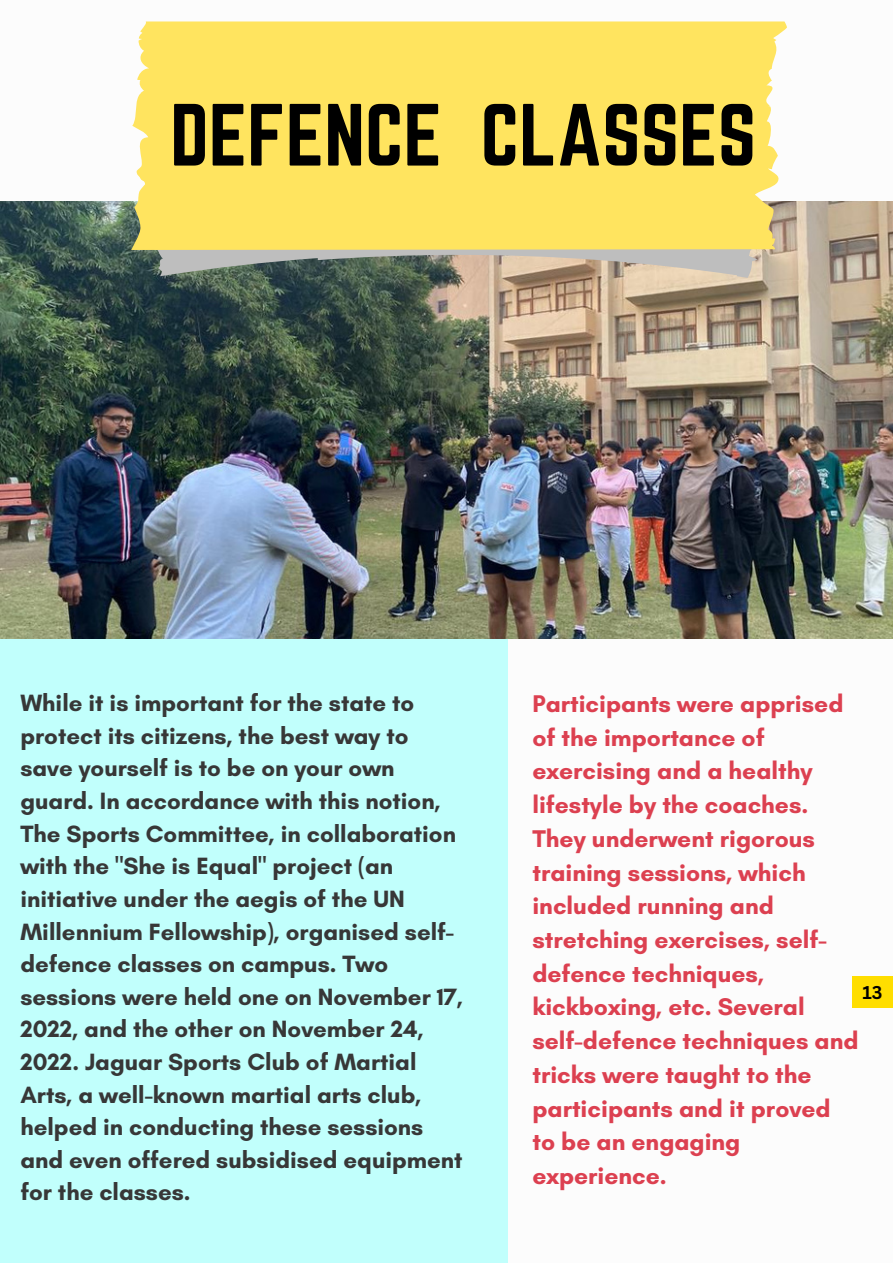
<style>
.page{position:relative;width:893px;height:1264px;background:#fff}
.page>*{position:absolute;margin:0;border:0;box-sizing:border-box;transform-origin:0 0}
.t1{font:77.1px "Norwester";color:#000}
.t2{font:700 24.6px/33.8px "Glacial Indifference";color:#dc4050}
.t3{font:700 24px/32.5px "Glacial Indifference";color:#373737}
.t4{font:700 18px "Canva Sans";color:#000}
</style>
<div class="page">
<div style="left:0;top:201px;width:507px;height:1061px;background:#c1fffc"></div>
<img style="left:0;top:201px;width:892px;height:437px">
<div style="left:852px;top:976px;width:40px;height:31px;background:#ffde00"></div>
<svg style="left:153px;top:250px;width:606px;height:28px;background:#a19f94"></svg>
<div style="left:131px;top:21px;width:658px;height:229px;background:#ffe45f"></div>
<h1 class="t1" style="left:170px;top:88px;width:587px">DEFENCE CLASSES</h1>
<p class="t3" style="left:20px;top:686px;width:444px">While it is important for the state to protect its citizens, the best way to save yourself is to be on your own guard. In accordance with this notion, The Sports Committee, in collaboration with the "She is Equal" project (an initiative under the aegis of the UN Millennium Fellowship), organised self&shy;defence classes on campus. Two sessions were held one on November 17, 2022, and the other on November 24, 2022. Jaguar Sports Club of Martial Arts, a well-known martial arts club, helped in conducting these sessions and even offered subsidised equipment for the classes.</p>
<p class="t2" style="left:532px;top:686px;width:327px">Participants were apprised of the importance of exercising and a healthy lifestyle by the coaches.<br>They underwent rigorous training sessions, which included running and stretching exercises, self&shy;defence techniques, kickboxing, etc. Several self-defence techniques and tricks were taught to the participants and it proved to be an engaging experience.</p>
<p class="t4" style="left:862px;top:979px;width:22px">13</p>
</div>
